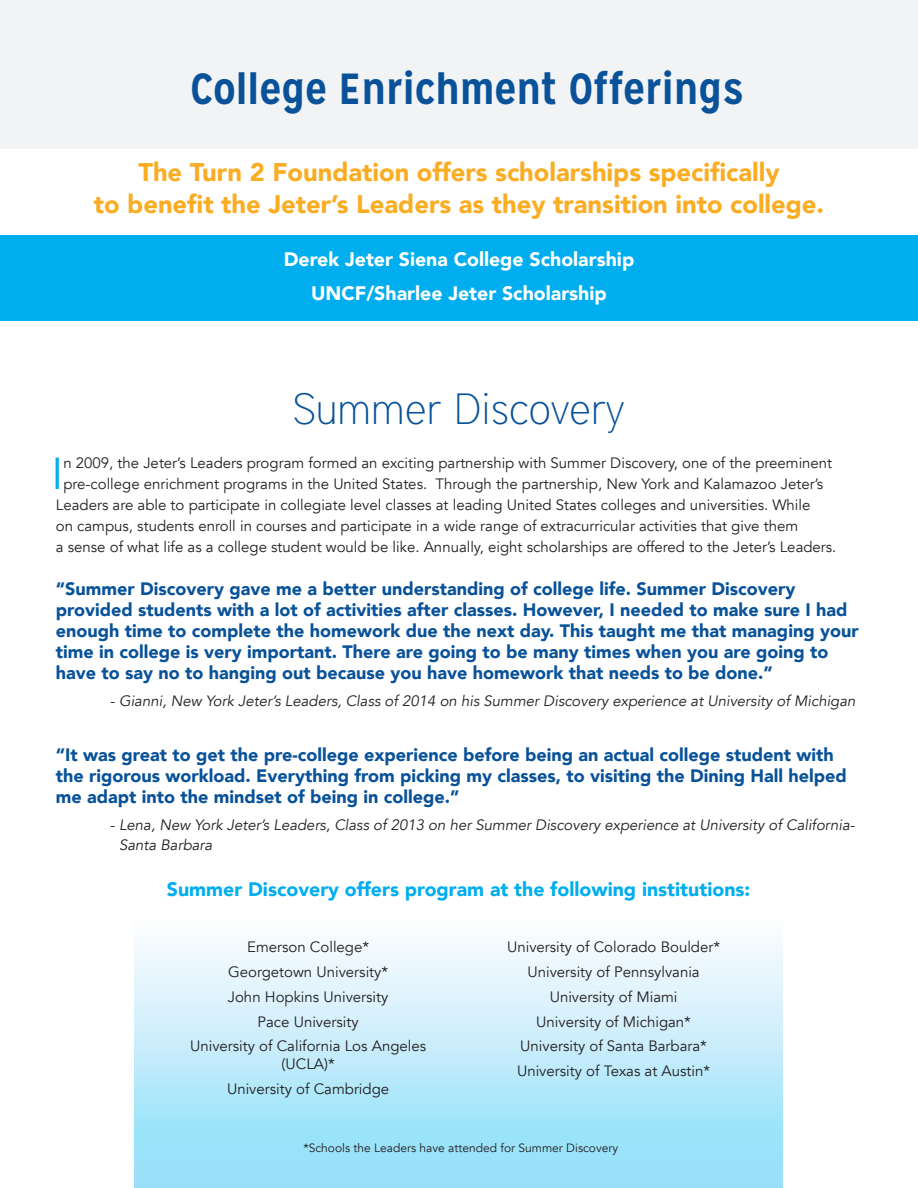
<style>
.page{position:relative;width:918px;height:1188px;background:#fff}
.page>*{position:absolute;margin:0;border:0;box-sizing:border-box;transform-origin:0 0}
.t1{font:44.7px "Avenir";color:#00aeef}
.t2{font:700 43.5px "Mission Gothic";color:#095299}
.t3{font:100 43.5px "District";color:#095299}
.t4{font:900 25.5px/31.5px "Avenir";color:#faad23;text-align:center}
.t5{font:900 19.5px "Avenir";color:#fff}
.t6{font:900 19.5px "Avenir";color:#00aeef}
.t7{font:900 18px/21px "Avenir";color:#095299}
.t8{font:15px/18px "Avenir";color:#231f20;text-align:center}
.t9{font:italic 15px/20.2px "Avenir";color:#231f20}
.t10{font:12px "Avenir";color:#231f20}
</style>
<div class="page">
<div style="left:0;top:235px;width:918px;height:86px;background:#00aeef"></div>
<div style="left:0;top:0;width:918px;height:148px;background:#f2f3f4"></div>
<div style="left:135px;top:916px;width:648px;height:272px;background:linear-gradient(to bottom,#fffdfe,#8bdef8)"></div>
<p class="t2" style="left:190px;top:61px;width:555px">College Enrichment Offerings</p>
<p class="t4" style="left:94px;top:156px;width:732px">The Turn 2 Foundation offers scholarships specifically<br>to benefit the Jeter’s Leaders as they transition into college.</p>
<p class="t5" style="left:284px;top:242px;width:352px">Derek Jeter Siena College Scholarship</p>
<p class="t5" style="left:311px;top:277px;width:297px">UNCF/Sharlee Jeter Scholarship</p>
<p class="t3" style="left:293px;top:384px;width:334px">Summer Discovery</p>
<p class="t1" style="left:52px;top:447px;width:13px">I</p>
<p class="t8" style="left:63px;top:454px;width:770px">n 2009, the Jeter’s Leaders program formed an exciting partnership with Summer Discovery, one of the preeminent</p>
<p class="t8" style="left:63px;top:475px;width:761px">pre-college enrichment programs in the United States. Through the partnership, New York and Kalamazoo Jeter’s</p>
<p class="t8" style="left:56px;top:496px;width:756px">Leaders are able to participate in collegiate level classes at leading United States colleges and universities. While</p>
<p class="t8" style="left:56px;top:517px;width:744px">on campus, students enroll in courses and participate in a wide range of extracurricular activities that give them</p>
<p class="t8" style="left:56px;top:538px;width:782px">a sense of what life as a college student would be like. Annually, eight scholarships are offered to the Jeter’s Leaders.</p>
<p class="t7" style="left:56px;top:578px;width:804px">“Summer Discovery gave me a better understanding of college life. Summer Discovery provided students with a lot of activities after classes. However, I needed to make sure I had enough time to complete the homework due the next day. This taught me that managing your time in college is very important. There are going to be many times when you are going to have to say no to hanging out because you have homework that needs to be done.”</p>
<p class="t9" style="left:110px;top:691px;width:747px">- Gianni, New York Jeter’s Leaders, Class of 2014 on his Summer Discovery experience at University of Michigan</p>
<p class="t7" style="left:56px;top:744px;width:793px">“It was great to get the pre-college experience before being an actual college student with the rigorous workload. Everything from picking my classes, to visiting the Dining Hall helped me adapt into the mindset of being in college.”</p>
<p class="t9" style="left:119px;top:815px;width:737px;text-indent:-9px">- Lena, New York Jeter’s Leaders, Class of 2013 on her Summer Discovery experience at University of California-<br>Santa Barbara</p>
<p class="t6" style="left:167px;top:873px;width:585px">Summer Discovery offers program at the following institutions:</p>
<p class="t8" style="left:247px;top:939px;width:123px">Emerson College*</p>
<p class="t8" style="left:228px;top:963px;width:161px">Georgetown University*</p>
<p class="t8" style="left:228px;top:988px;width:162px">John Hopkins University</p>
<p class="t8" style="left:258px;top:1013px;width:103px">Pace University</p>
<p class="t8" style="left:190px;top:1038px;width:238px">University of California Los Angeles (UCLA)*</p>
<p class="t8" style="left:227px;top:1080px;width:164px">University of Cambridge</p>
<p class="t8" style="left:507px;top:939px;width:215px">University of Colorado Boulder*</p>
<p class="t8" style="left:527px;top:963px;width:174px">University of Pennsylvania</p>
<p class="t8" style="left:550px;top:988px;width:129px">University of Miami</p>
<p class="t8" style="left:536px;top:1013px;width:156px">University of Michigan*</p>
<p class="t8" style="left:520px;top:1038px;width:188px">University of Santa Barbara*</p>
<p class="t8" style="left:517px;top:1062px;width:195px">University of Texas at Austin*</p>
<p class="t10" style="left:304px;top:1141px;width:316px">*Schools the Leaders have attended for Summer Discovery</p>
</div>
